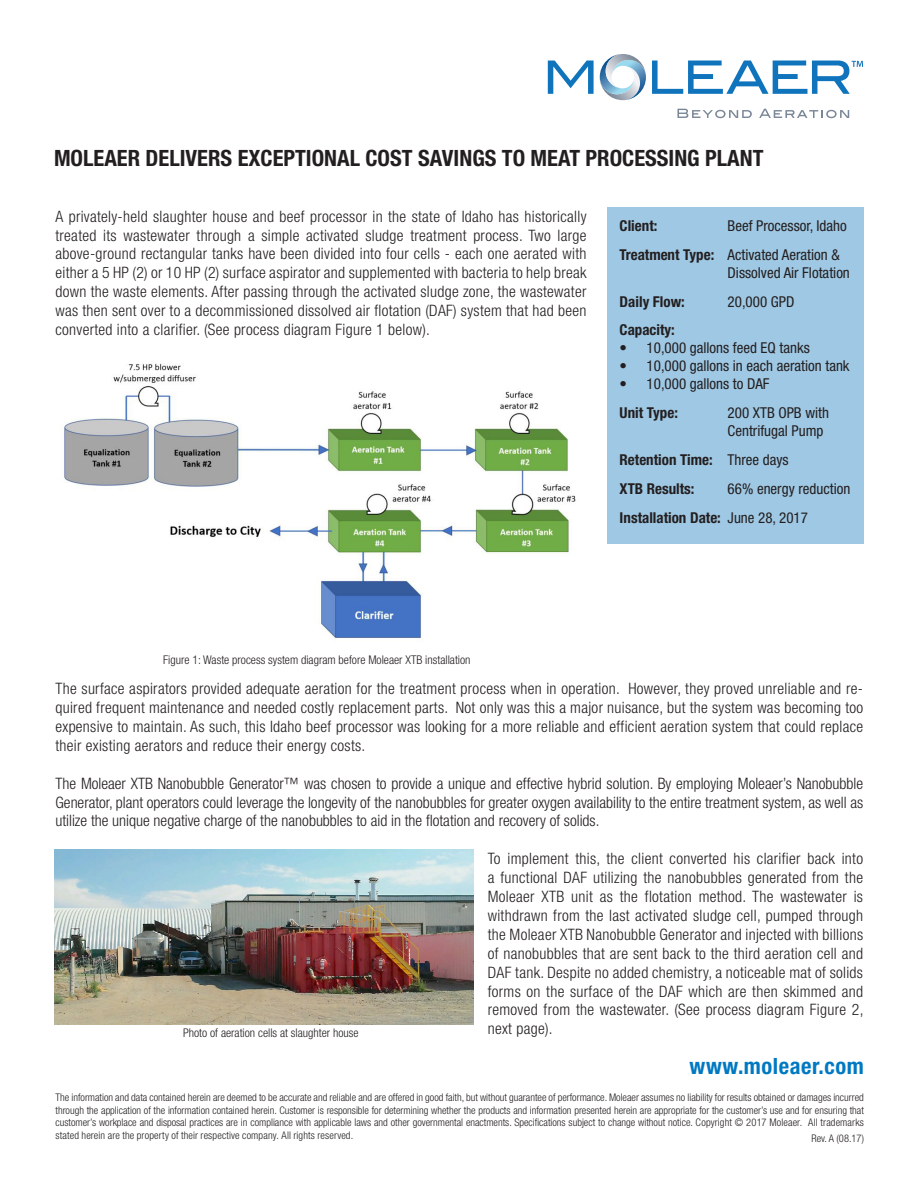
<style>
.page{position:relative;width:918px;height:1188px;background:#fff}
.page>*{position:absolute;margin:0;border:0;box-sizing:border-box;transform-origin:0 0}
.t1{font:700 condensed 22.5px "Helvetica Neue LT Std";color:#231f20}
.t2{font:700 condensed 22.5px "Helvetica Neue LT Std";letter-spacing:.025em;color:#0079c2}
.t3{font:300 condensed 15.75px/18.9px "Helvetica Neue LT Std";letter-spacing:.02em;color:#231f20;text-align:justify}
.t4{font:condensed 15px "Helvetica Neue LT Std";color:#231f20}
.t5{font:700 condensed 15px "Helvetica Neue LT Std";color:#231f20}
.t6{font:300 condensed 12px "Helvetica Neue LT Std";color:#231f20}
.t7{font:300 condensed 10.5px/12.6px "Helvetica Neue LT Std";letter-spacing:.015em;color:#231f20;text-align:justify}
.s1{font-weight:700}
.s2{font-weight:400}
</style>
<div class="page">
<svg style="left:548px;top:61px;width:46px;height:33px"></svg>
<svg style="left:600px;top:54px;width:46px;height:46px"></svg>
<svg style="left:677px;top:109px;width:75px;height:9px"></svg>
<svg style="left:759px;top:109px;width:90px;height:9px"></svg>
<svg style="left:652px;top:61px;width:211px;height:33px"></svg>
<div style="left:608px;top:207px;width:256px;height:337px;background:#9fc8e4"></div>
<img style="left:54px;top:850px;width:419px;height:174px">
<img style="left:61px;top:363px;width:515px;height:280px">
<p class="t1" style="left:54px;top:144px;width:711px">MOLEAER DELIVERS EXCEPTIONAL COST SAVINGS TO MEAT PROCESSING PLANT</p>
<p class="t3" style="left:56px;top:207px;width:533px">A privately-held slaughter house and beef processor in the state of Idaho has historically treated its wastewater through a simple activated sludge treatment process. Two large above-ground rectangular tanks have been divided into four cells - each one aerated with either a 5 HP (2) or 10 HP (2) surface aspirator and supplemented with bacteria to help break down the waste elements. After passing through the activated sludge zone, the wastewater was then sent over to a decommissioned dissolved air flotation (DAF) system that had been converted into a clarifier. (See process diagram Figure 1 below).</p>
<p class="t5" style="left:620px;top:217px;width:39px">Client:</p>
<p class="t4" style="left:728px;top:217px;width:121px">Beef Processor, Idaho</p>
<p class="t4" style="left:620px;top:246px;width:222px"><span class="s1">Treatment Type:</span> Activated Aeration &amp;</p>
<p class="t4" style="left:728px;top:264px;width:124px">Dissolved Air Flotation</p>
<p class="t5" style="left:620px;top:292px;width:67px">Daily Flow:</p>
<p class="t4" style="left:728px;top:293px;width:68px">20,000 GPD</p>
<p class="t5" style="left:620px;top:321px;width:57px">Capacity:</p>
<p class="t4" style="left:620px;top:339px;width:192px">• 10,000 gallons feed EQ tanks</p>
<p class="t4" style="left:620px;top:357px;width:231px">• 10,000 gallons in each aeration tank</p>
<p class="t4" style="left:620px;top:375px;width:151px">• 10,000 gallons to DAF</p>
<p class="t5" style="left:620px;top:404px;width:60px">Unit Type:</p>
<p class="t4" style="left:728px;top:404px;width:103px">200 XTB OPB with</p>
<p class="t4" style="left:728px;top:422px;width:97px">Centrifugal Pump</p>
<p class="t5" style="left:620px;top:451px;width:171px">Retention Time: <span class="s2">Three days</span></p>
<p class="t5" style="left:620px;top:479px;width:76px">XTB Results:</p>
<p class="t4" style="left:728px;top:480px;width:124px">66% energy reduction</p>
<p class="t5" style="left:620px;top:508px;width:190px">Installation Date: <span class="s2">June 28, 2017</span></p>
<p class="t6" style="left:163px;top:653px;width:309px">Figure 1: Waste process system diagram before Moleaer XTB installation</p>
<p class="t3" style="left:56px;top:679px;width:809px">The surface aspirators provided adequate aeration for the treatment process when in operation. However, they proved unreliable and re&shy;quired frequent maintenance and needed costly replacement parts. Not only was this a major nuisance, but the system was becoming too expensive to maintain. As such, this Idaho beef processor was looking for a more reliable and efficient aeration system that could replace their existing aerators and reduce their energy costs.</p>
<p class="t3" style="left:56px;top:774px;width:809px">The Moleaer XTB Nanobubble Generator™ was chosen to provide a unique and effective hybrid solution. By employing Moleaer’s Nanobubble Generator, plant operators could leverage the longevity of the nanobubbles for greater oxygen availability to the entire treatment system, as well as utilize the unique negative charge of the nanobubbles to aid in the flotation and recovery of solids.</p>
<p class="t3" style="left:488px;top:849px;width:377px">To implement this, the client converted his clarifier back into a functional DAF utilizing the nanobubbles generated from the Moleaer XTB unit as the flotation method. The wastewater is withdrawn from the last activated sludge cell, pumped through the Moleaer XTB Nanobubble Generator and injected with billions of nanobubbles that are sent back to the third aeration cell and DAF tank. Despite no added chemistry, a noticeable mat of solids forms on the surface of the DAF which are then skimmed and removed from the wastewater. (See process diagram Figure 2, next page).</p>
<p class="t6" style="left:183px;top:1026px;width:177px">Photo of aeration cells at slaughter house</p>
<p class="t2" style="left:690px;top:1053px;width:176px">www.moleaer.com</p>
<p class="t7" style="left:56px;top:1091px;width:810px">The information and data contained herein are deemed to be accurate and reliable and are offered in good faith, but without guarantee of performance. Moleaer assumes no liability for results obtained or damages incurred through the application of the information contained herein. Customer is responsible for determining whether the products and information presented herein are appropriate for the customer’s use and for ensuring that customer’s workplace and disposal practices are in compliance with applicable laws and other governmental enactments. Specifications subject to change without notice. Copyright © 2017 Moleaer. All trademarks stated herein are the property of their respective company. All rights reserved.</p>
<p class="t7" style="left:812px;top:1132px;width:54px">Rev. A (08.17)</p>
</div>
